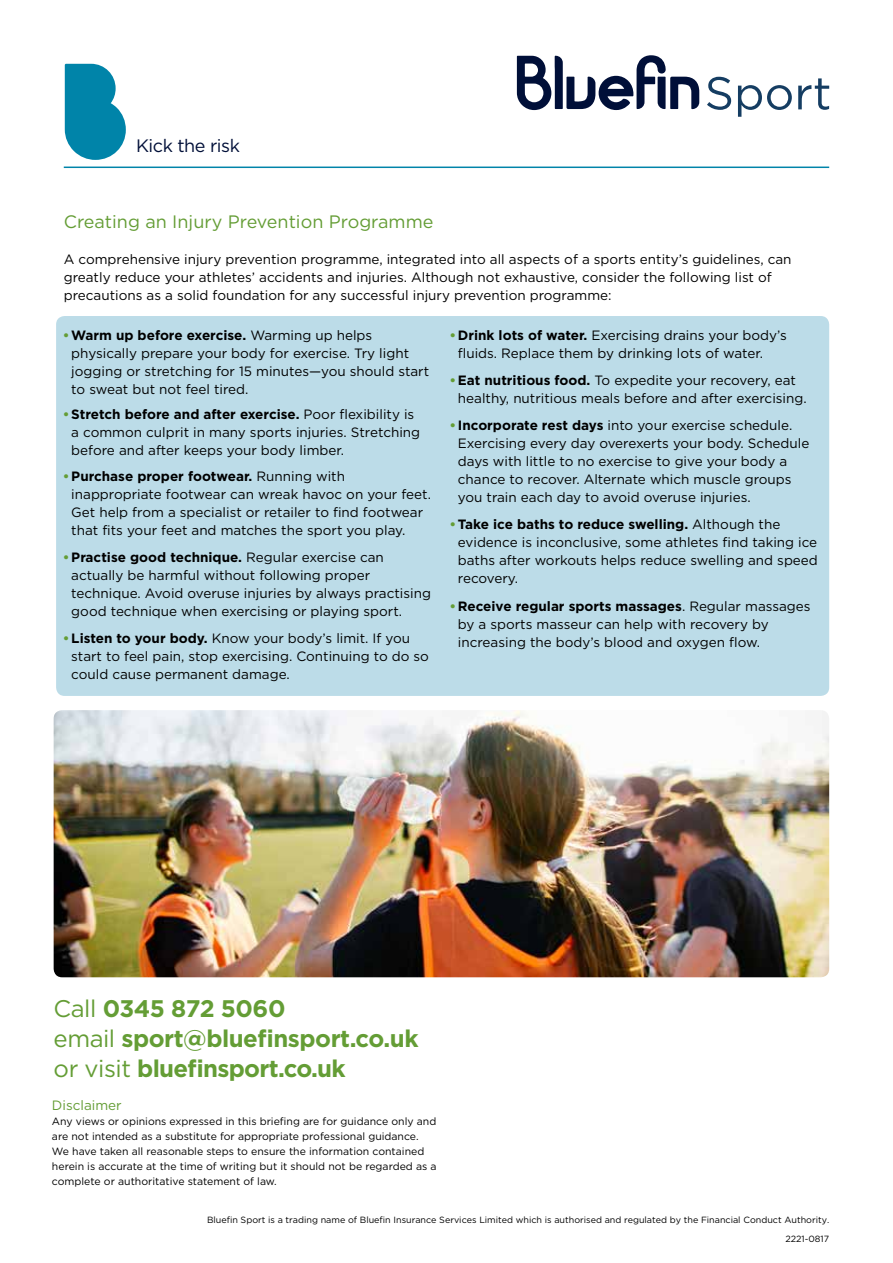
<style>
.page{position:relative;width:893px;height:1263px;background:#fff}
.page>*{position:absolute;margin:0;border:0;box-sizing:border-box;transform-origin:0 0}
.t1{font:700 24px/30px "Gotham";letter-spacing:-.02em;color:#649d35}
.t2{font:18px "Gotham";color:#649d35}
.t3{font:18px "Gotham";letter-spacing:-.025em;color:#000f38}
.t4{font:13.5px/18px "Gotham";color:#000}
.t5{font:13.5px "Gotham";color:#649d35}
.t6{font:10.5px/15px "Gotham";color:#000}
.t7{font:9px/19.5px "Gotham";color:#000;text-align:right}
.s1{font-weight:700;color:#649d35}
.s2{font-weight:700}
.s3{font-weight:400}
</style>
<div class="page">
<div style="left:56px;top:316px;width:773px;height:380px;background:#bcdce8;border-radius:9px"></div>
<hr style="left:64px;top:167px;width:765px;height:1px;background:#0084a9">
<svg style="left:517px;top:55px;width:182px;height:55px"></svg>
<svg style="left:707px;top:77px;width:24px;height:33px"></svg>
<svg style="left:738px;top:85px;width:54px;height:32px"></svg>
<svg style="left:798px;top:78px;width:31px;height:32px"></svg>
<svg style="left:65px;top:64px;width:61px;height:96px"></svg>
<img style="left:54px;top:710px;width:775px;height:267px">
<h2 class="t3" style="left:136px;top:134px;width:105px">Kick the risk</h2>
<h2 class="t2" style="left:64px;top:210px;width:371px">Creating an Injury Prevention Programme</h2>
<p class="t4" style="left:64px;top:250px;width:729px">A comprehensive injury prevention programme, integrated into all aspects of a sports entity’s guidelines, can greatly reduce your athletes’ accidents and injuries. Although not exhaustive, consider the following list of precautions as a solid foundation for any successful injury prevention programme:</p>
<p class="t4" style="left:71px;top:326px;width:359px;text-indent:-9px"><span class="s1">•</span><span class="s2">Warm up before exercise.</span> Warming up helps physically prepare your body for exercise. Try light jogging or stretching for 15 minutes—you should start to sweat but not feel tired.</p>
<p class="t4" style="left:71px;top:405px;width:350px;text-indent:-9px"><span class="s1">•</span><span class="s2">Stretch before and after exercise.</span> Poor flexibility is a common culprit in many sports injuries. Stretching before and after keeps your body limber.</p>
<p class="t4" style="left:71px;top:467px;width:361px;text-indent:-9px"><span class="s1">•</span><span class="s2">Purchase proper footwear.</span> Running with inappropriate footwear can wreak havoc on your feet.<br>Get help from a specialist or retailer to find footwear that fits your feet and matches the sport you play.</p>
<p class="t4" style="left:71px;top:548px;width:361px;text-indent:-9px"><span class="s1">•</span><span class="s2">Practise good technique.</span> Regular exercise can actually be harmful without following proper technique. Avoid overuse injuries by always practising good technique when exercising or playing sport.</p>
<p class="t4" style="left:71px;top:629px;width:359px;text-indent:-9px"><span class="s1">•</span><span class="s2">Listen to your body.</span> Know your body’s limit. If you start to feel pain, stop exercising. Continuing to do so could cause permanent damage.</p>
<p class="t4" style="left:458px;top:326px;width:330px;text-indent:-9px"><span class="s1">•</span><span class="s2">Drink lots of water.</span> Exercising drains your body’s fluids. Replace them by drinking lots of water.</p>
<p class="t4" style="left:458px;top:371px;width:350px;text-indent:-9px"><span class="s1">•</span><span class="s2">Eat nutritious food.</span> To expedite your recovery, eat healthy, nutritious meals before and after exercising.</p>
<p class="t4" style="left:458px;top:416px;width:353px;text-indent:-9px"><span class="s1">•</span> <span class="s2">Incorporate rest days</span> into your exercise schedule.<br>Exercising every day overexerts your body. Schedule days with little to no exercise to give your body a chance to recover. Alternate which muscle groups you train each day to avoid overuse injuries.</p>
<p class="t4" style="left:458px;top:515px;width:362px;text-indent:-9px"><span class="s1">•</span><span class="s2">Take ice baths to reduce swelling.</span> Although the evidence is inconclusive, some athletes find taking ice baths after workouts helps reduce swelling and speed recovery.</p>
<p class="t4" style="left:458px;top:597px;width:354px;text-indent:-9px"><span class="s1">•</span><span class="s2">Receive regular sports massages</span>. Regular massages by a sports masseur can help with recovery by increasing the body’s blood and oxygen flow.</p>
<h1 class="t1" style="left:54px;top:993px;width:366px"><span class="s3">Call</span> 0345 872 5060<br><span class="s3">email</span> sport@bluefinsport.co.uk <span class="s3">or visit</span> bluefinsport.co.uk</h1>
<p class="t5" style="left:52px;top:1096px;width:71px">Disclaimer</p>
<p class="t6" style="left:52px;top:1113px;width:386px">Any views or opinions expressed in this briefing are for guidance only and are not intended as a substitute for appropriate professional guidance.<br>We have taken all reasonable steps to ensure the information contained herein is accurate at the time of writing but it should not be regarded as a complete or authoritative statement of law.</p>
<p class="t7" style="left:207px;top:1210px;width:624px">Bluefin Sport is a trading name of Bluefin Insurance Services Limited which is authorised and regulated by the Financial Conduct Authority.<br>2221-0817</p>
</div>
